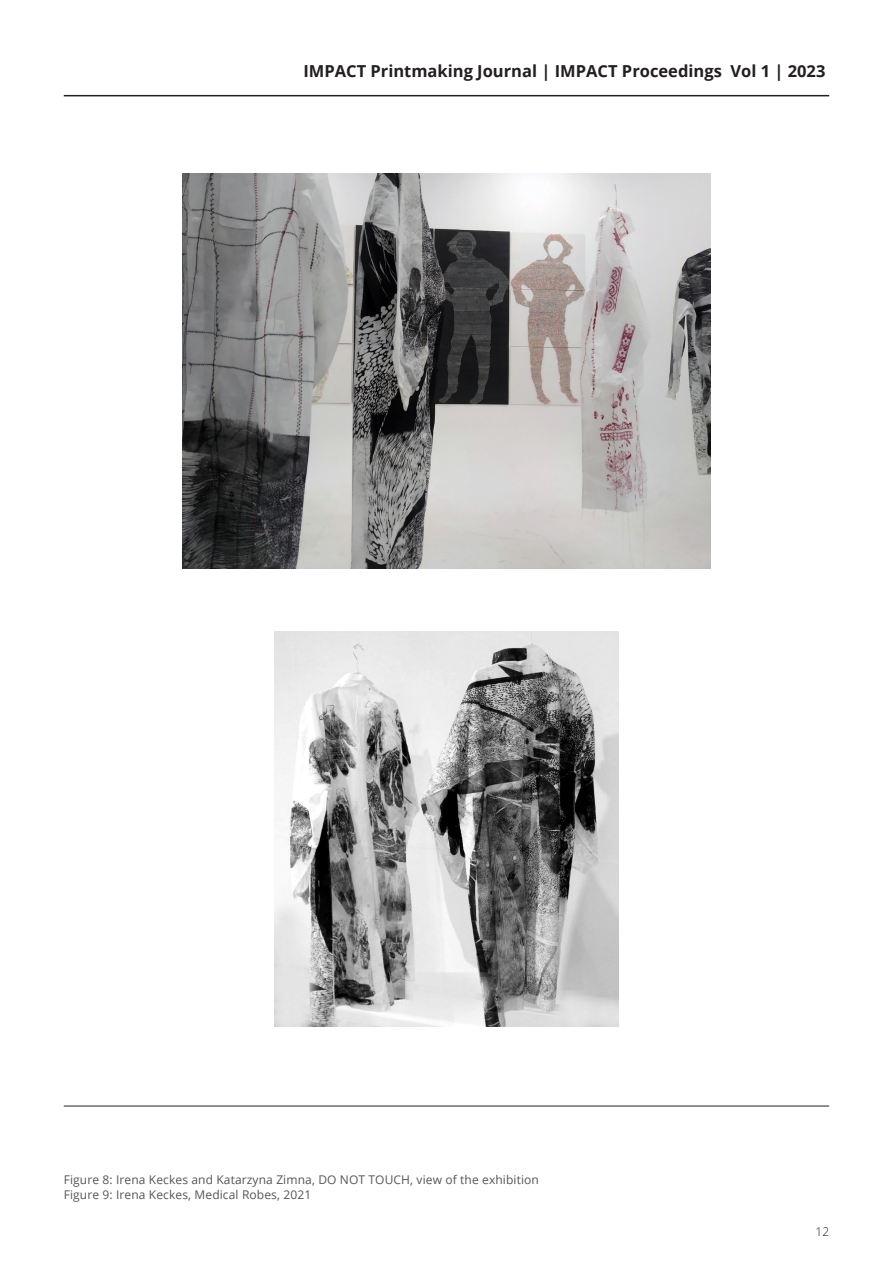
<style>
.page{position:relative;width:893px;height:1263px;background:#fff}
.page>*{position:absolute;margin:0;border:0;box-sizing:border-box;transform-origin:0 0}
.t1{font:700 16.5px "Open Sans";color:#231f20}
.Main_Text{font:12px "Open Sans";letter-spacing:.01em;color:#54555a}
.t2{font:300 12px "Open Sans";color:#231f20}
.s1{font-style:inherit}
</style>
<div class="page">
<hr style="left:64px;top:95px;width:765px;height:1px;background:#231f20">
<hr style="left:64px;top:1106px;width:765px;height:1px;background:#231f20">
<img style="left:183px;top:173px;width:527px;height:396px">
<img style="left:275px;top:631px;width:343px;height:396px">
<h1 class="t1" style="left:303px;top:59px;width:524px">IMPACT Printmaking Journal | IMPACT Proceedings <span class="s1">Vol 1</span> | 2023</h1>
<p class="Main_Text" style="left:64px;top:1171px;width:477px">Figure 8: Irena Keckes and Katarzyna Zimna, DO NOT TOUCH, view of the exhibition</p>
<p class="Main_Text" style="left:64px;top:1186px;width:249px">Figure 9: Irena Keckes, Medical Robes, 2021</p>
<p class="t2" style="left:815px;top:1223px;width:15px">12</p>
</div>
